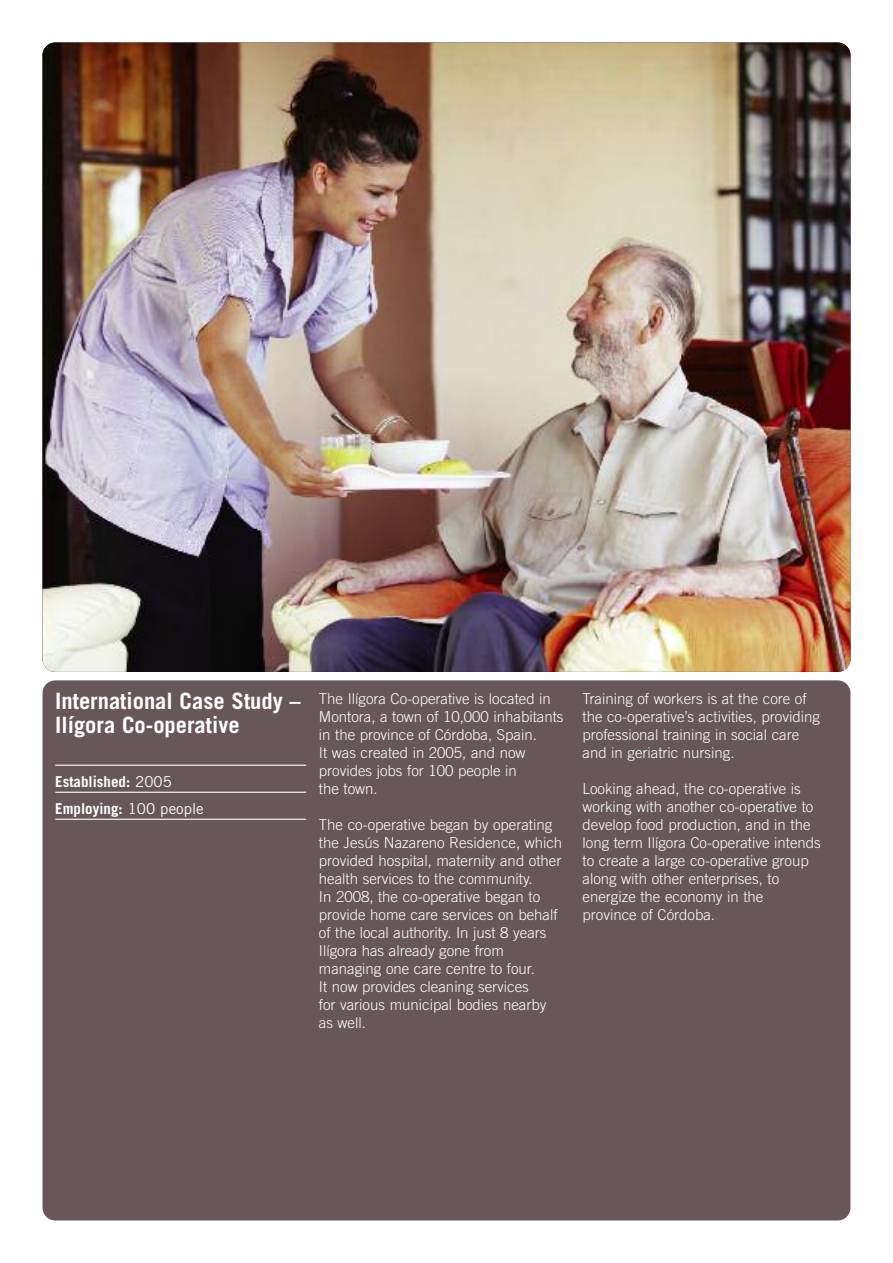
<style>
.page{position:relative;width:893px;height:1263px;background:#fff}
.page>*{position:absolute;margin:0;border:0;box-sizing:border-box;transform-origin:0 0}
.t1{font:700 22.5px/24px "Trade Gothic";color:#fff}
.t2{font:300 15px/18px "Trade Gothic";color:#fff}
.t3{font:700 15px/27px "Trade Gothic";color:#fff}
.s1{font-weight:400}
</style>
<div class="page">
<div style="left:43px;top:680px;width:807px;height:540px;background:#67565a;border-radius:13px"></div>
<img style="left:43px;top:43px;width:807px;height:629px;border-radius:13px">
<hr style="left:55px;top:765px;width:251px;height:1px;background:#fff">
<hr style="left:55px;top:792px;width:251px;height:1px;background:#fff">
<hr style="left:55px;top:819px;width:251px;height:1px;background:#fff">
<h1 class="t1" style="left:55px;top:691px;width:247px">International Case Study –<br>Ilígora Co-operative</h1>
<p class="t3" style="left:55px;top:770px;width:150px">Established: <span class="s1">2005<br></span>Employing: <span class="s1">100 people</span></p>
<p class="t2" style="left:319px;top:691px;width:246px">The Ilígora Co-operative is located in<br>Montora, a town of 10,000 inhabitants in the province of Córdoba, Spain.<br>It was created in 2005, and now provides jobs for 100 people in<br>the town.</p>
<p class="t2" style="left:319px;top:817px;width:245px">The co-operative began by operating the Jesús Nazareno Residence, which provided hospital, maternity and other health services to the community.<br>In 2008, the co-operative began to provide home care services on behalf of the local authority. In just 8 years Ilígora has already gone from managing one care centre to four.<br>It now provides cleaning services<br>for various municipal bodies nearby as well.</p>
<p class="t2" style="left:582px;top:691px;width:239px">Training of workers is at the core of the co-operative’s activities, providing professional training in social care and in geriatric nursing.</p>
<p class="t2" style="left:582px;top:781px;width:240px">Looking ahead, the co-operative is working with another co-operative to develop food production, and in the long term Ilígora Co-operative intends to create a large co-operative group along with other enterprises, to energize the economy in the province of Córdoba.</p>
</div>
